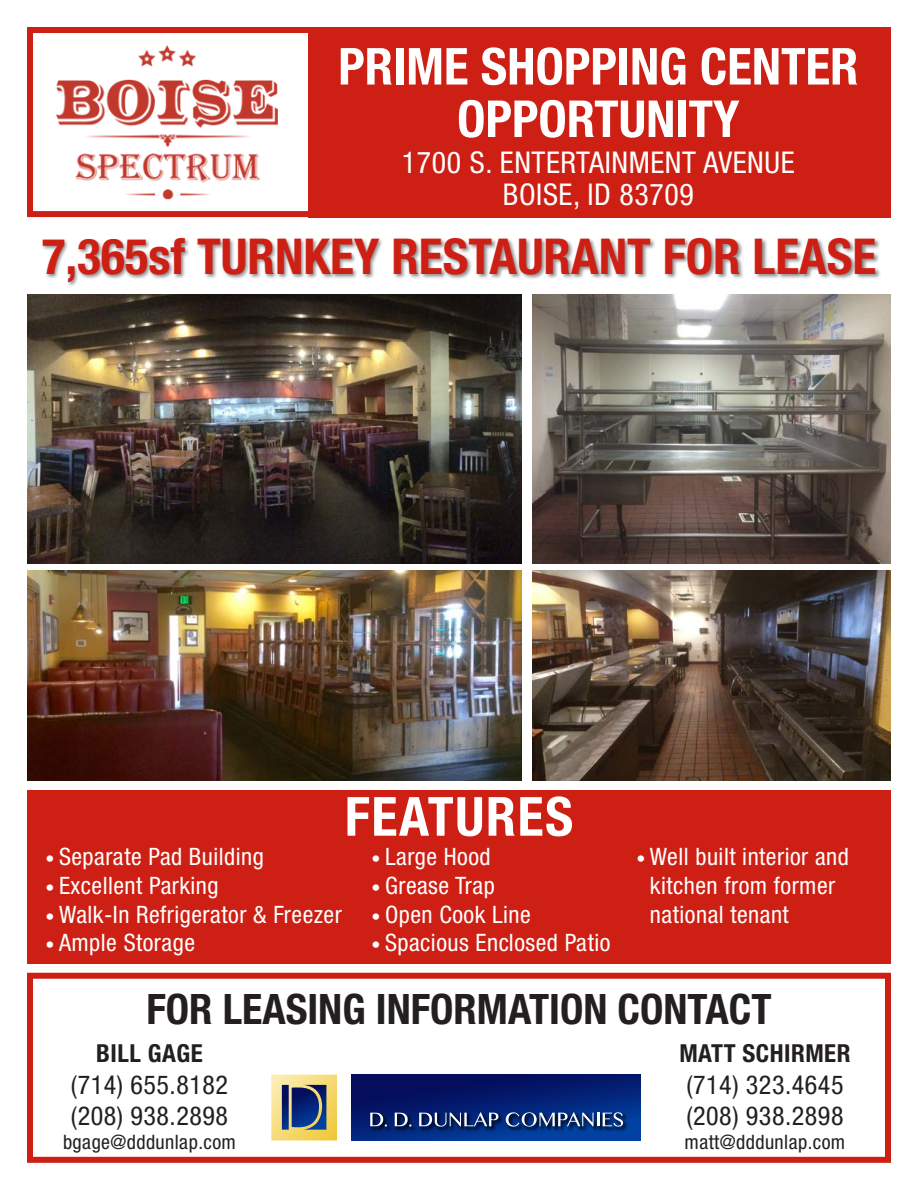
<style>
.page{position:relative;width:918px;height:1188px;background:#fff}
.page>*{position:absolute;margin:0;border:0;box-sizing:border-box;transform-origin:0 0}
.t1{font:700 condensed 54px "Helvetica Neue";letter-spacing:.03em;color:#fff}
.t2{font:700 condensed 51px/52.5px "Helvetica Neue";color:#fff;text-align:center}
.t3{font:700 condensed 49.5px "Helvetica Neue";color:#ce1f14}
.t4{font:700 condensed 42px "Helvetica Neue";color:#231f20}
.t5{font:condensed 30px "Helvetica Neue";letter-spacing:.02em;color:#fff}
.t6{font:condensed 26.1px "Helvetica Neue";letter-spacing:.02em;color:#231f20}
.t7{font:700 condensed 24.9px "Helvetica Neue";letter-spacing:.02em;color:#231f20}
.t8{font:condensed 24px/28.8px "Helvetica Neue";letter-spacing:.02em;color:#fff}
.t9{font:condensed 19.95px "Helvetica Neue";letter-spacing:.02em;color:#231f20}
.s1{font-size:18px}
</style>
<div class="page">
<img style="left:532px;top:295px;width:359px;height:269px">
<img style="left:27px;top:295px;width:495px;height:269px">
<div style="left:27px;top:791px;width:864px;height:173px;background:#ce1f14"></div>
<img style="left:27px;top:571px;width:495px;height:210px">
<div style="left:309px;top:27px;width:582px;height:190px;background:#ce1f14"></div>
<img style="left:56px;top:45px;width:222px;height:155px">
<div style="left:27px;top:27px;width:864px;height:190px;border:6px solid #ce1f14"></div>
<div style="left:42px;top:237px;width:840px;height:51px;background:#231f20;opacity:.51"></div>
<img style="left:532px;top:571px;width:359px;height:210px">
<div style="left:27px;top:973px;width:864px;height:190px;border:6px solid #ce1f14"></div>
<svg style="left:271px;top:1075px;width:66px;height:65px;background:#999579"></svg>
<svg style="left:352px;top:1075px;width:288px;height:65px;background:#031d72"></svg>
<img style="left:368px;top:1110px;width:262px;height:23px">
<svg style="left:370px;top:1113px;width:17px;height:14px"></svg>
<svg style="left:395px;top:1113px;width:16px;height:14px"></svg>
<svg style="left:419px;top:1112px;width:80px;height:15px"></svg>
<svg style="left:506px;top:1112px;width:117px;height:15px;background:#4a6494"></svg>
<p class="t2" style="left:338px;top:39px;width:522px">PRIME SHOPPING CENTER<br>OPPORTUNITY</p>
<p class="t5" style="left:402px;top:145px;width:394px">1700 S. ENTERTAINMENT AVENUE</p>
<p class="t5" style="left:503px;top:177px;width:192px">BOISE, ID 83709</p>
<p class="t3" style="left:42px;top:226px;width:836px">7,365sf TURNKEY RESTAURANT FOR LEASE</p>
<p class="t1" style="left:345px;top:784px;width:230px">FEATURES</p>
<p class="t8" style="left:46px;top:842px;width:220px"><span class="s1">•</span> Separate Pad Building</p>
<p class="t8" style="left:46px;top:871px;width:175px"><span class="s1">•</span> Excellent Parking</p>
<p class="t8" style="left:46px;top:900px;width:298px"><span class="s1">•</span> Walk-In Refrigerator &amp; Freezer</p>
<p class="t8" style="left:46px;top:928px;width:151px"><span class="s1">•</span> Ample Storage</p>
<p class="t8" style="left:372px;top:842px;width:121px"><span class="s1">•</span> Large Hood</p>
<p class="t8" style="left:372px;top:871px;width:125px"><span class="s1">•</span> Grease Trap</p>
<p class="t8" style="left:372px;top:900px;width:161px"><span class="s1">•</span> Open Cook Line</p>
<p class="t8" style="left:372px;top:928px;width:240px"><span class="s1">•</span> Spacious Enclosed Patio</p>
<p class="t8" style="left:650px;top:842px;width:200px;text-indent:-14px"><span class="s1">•</span> Well built interior and kitchen from former national tenant</p>
<p class="t4" style="left:146px;top:984px;width:627px">FOR LEASING INFORMATION CONTACT</p>
<p class="t7" style="left:96px;top:1038px;width:108px">BILL GAGE</p>
<p class="t6" style="left:71px;top:1069px;width:159px">(714) 655.8182</p>
<p class="t6" style="left:71px;top:1101px;width:159px">(208) 938.2898</p>
<p class="t9" style="left:63px;top:1130px;width:174px">bgage@dddunlap.com</p>
<p class="t7" style="left:679px;top:1038px;width:173px">MATT SCHIRMER</p>
<p class="t6" style="left:686px;top:1069px;width:159px">(714) 323.4645</p>
<p class="t6" style="left:686px;top:1101px;width:159px">(208) 938.2898</p>
<p class="t9" style="left:685px;top:1130px;width:162px">matt@dddunlap.com</p>
</div>
